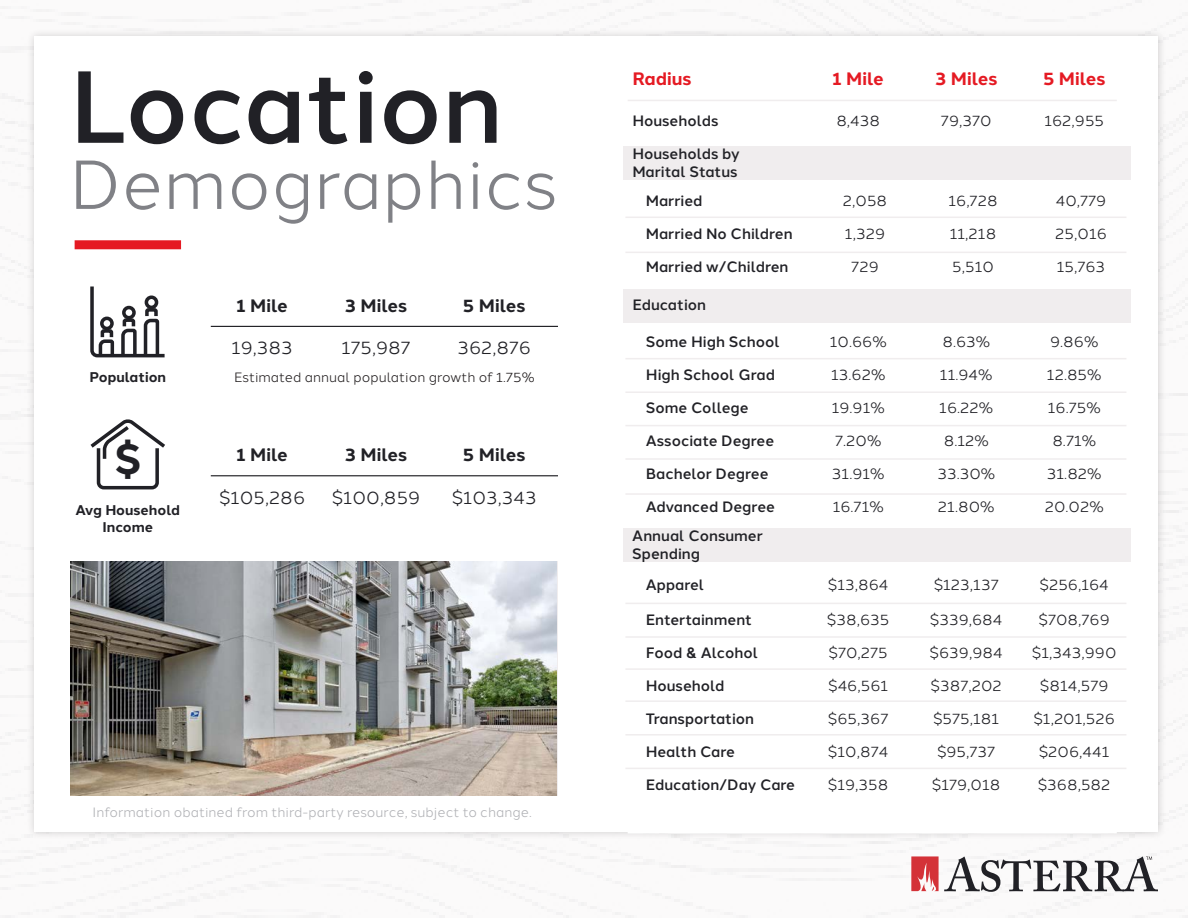
<style>
.page{position:relative;width:1188px;height:918px;background:#fff}
.page>*{position:absolute;margin:0;border:0;box-sizing:border-box;transform-origin:0 0}
.t1{font:500 102px "Halcom";color:#212126}
.t2{font:69px "Halcom";color:#808186}
.t3{font:700 42.15px "Halcom";color:#212126}
.t4{font:18px "Halcom";color:#212126}
.t5{font:700 18px "Halcom";color:#212126}
.t6{font:700 18px "Halcom";color:#e51a23}
.t7{font:15px "Halcom";color:#212126}
.t8{font:500 15px/18px "Halcom";color:#212126}
.t9{font:700 14.1px "Halcom";color:#212126}
.t10{font:13.5px "Halcom";color:#b0b1b5}
.t11{font:13.5px "Halcom";color:#231f20}
</style>
<div class="page">
<div style="left:26px;top:28px;width:1140px;height:812px;background:#f0eff0"></div>
<div style="left:34px;top:36px;width:1124px;height:796px;background:#fff"></div>
<svg style="left:911px;top:856px;width:247px;height:36px"></svg>
<svg style="left:90px;top:419px;width:75px;height:71px"></svg>
<div style="left:75px;top:240px;width:106px;height:9px;background:#e51a23"></div>
<hr style="left:211px;top:326px;width:347px;height:1px;background:#212126">
<hr style="left:211px;top:475px;width:347px;height:1px;background:#212126">
<img style="left:70px;top:562px;width:486px;height:234px">
<svg style="left:90px;top:286px;width:75px;height:72px"></svg>
<div style="left:100px;top:317px;width:14px;height:13px;border:4px solid #212126;border-radius:50%"></div>
<div style="left:122px;top:306px;width:14px;height:13px;border:4px solid #212126;border-radius:50%"></div>
<div style="left:145px;top:296px;width:13px;height:13px;border:4px solid #212126;border-radius:50%"></div>
<div style="left:623px;top:290px;width:507px;height:33px;background:#f0edee"></div>
<div style="left:623px;top:146px;width:507px;height:33px;background:#f0edee"></div>
<div style="left:623px;top:528px;width:507px;height:34px;background:#f0edee"></div>
<hr style="left:628px;top:100px;width:489px;height:1px;background:#f0edee">
<hr style="left:625px;top:217px;width:501px;height:1px;background:#f0edee">
<hr style="left:625px;top:252px;width:501px;height:1px;background:#f0edee">
<hr style="left:625px;top:358px;width:501px;height:1px;background:#f0edee">
<hr style="left:625px;top:391px;width:501px;height:2px;background:#f0edee">
<hr style="left:625px;top:425px;width:501px;height:1px;background:#f0edee">
<hr style="left:625px;top:458px;width:501px;height:2px;background:#f0edee">
<hr style="left:625px;top:493px;width:501px;height:2px;background:#f0edee">
<hr style="left:625px;top:603px;width:501px;height:1px;background:#f0edee">
<hr style="left:625px;top:636px;width:501px;height:2px;background:#f0edee">
<hr style="left:625px;top:668px;width:501px;height:2px;background:#f0edee">
<hr style="left:625px;top:700px;width:501px;height:2px;background:#f0edee">
<hr style="left:625px;top:734px;width:501px;height:2px;background:#f0edee">
<hr style="left:625px;top:768px;width:501px;height:1px;background:#f0edee">
<hr style="left:628px;top:832px;width:489px;height:1px;background:#fff">
<p class="t1" style="left:69px;top:25px;width:436px">Location</p>
<p class="t2" style="left:69px;top:130px;width:490px">Demographics</p>
<p class="t9" style="left:89px;top:366px;width:78px">Population</p>
<p class="t3" style="left:115px;top:426px;width:28px">$</p>
<p class="t9" style="left:75px;top:499px;width:106px">Avg Household</p>
<p class="t9" style="left:102px;top:515px;width:52px">Income</p>
<p class="t5" style="left:237px;top:291px;width:53px">1 Mile</p>
<p class="t5" style="left:345px;top:291px;width:64px">3 Miles</p>
<p class="t5" style="left:463px;top:291px;width:64px">5 Miles</p>
<p class="t4" style="left:231px;top:333px;width:63px">19,383</p>
<p class="t4" style="left:342px;top:333px;width:71px">175,987</p>
<p class="t4" style="left:458px;top:333px;width:75px">362,876</p>
<p class="t11" style="left:234px;top:366px;width:302px">Estimated annual population growth of 1.75%</p>
<p class="t5" style="left:237px;top:441px;width:53px">1 Mile</p>
<p class="t5" style="left:345px;top:441px;width:64px">3 Miles</p>
<p class="t5" style="left:463px;top:441px;width:64px">5 Miles</p>
<p class="t4" style="left:219px;top:483px;width:88px">$105,286</p>
<p class="t4" style="left:332px;top:483px;width:90px">$100,859</p>
<p class="t4" style="left:452px;top:483px;width:86px">$103,343</p>
<p class="t10" style="left:93px;top:802px;width:441px">Information obatined from third-party resource, subject to change.</p>
<p class="t6" style="left:632px;top:64px;width:61px">Radius</p>
<p class="t6" style="left:833px;top:64px;width:53px">1 Mile</p>
<p class="t6" style="left:935px;top:64px;width:64px">3 Miles</p>
<p class="t6" style="left:1043px;top:64px;width:64px">5 Miles</p>
<p class="t8" style="left:632px;top:111px;width:88px">Households</p>
<p class="t7" style="left:836px;top:109px;width:45px">8,438</p>
<p class="t7" style="left:941px;top:109px;width:52px">79,370</p>
<p class="t7" style="left:1044px;top:109px;width:61px">162,955</p>
<p class="t8" style="left:632px;top:144px;width:109px">Households by</p>
<p class="t8" style="left:632px;top:162px;width:107px">Marital Status</p>
<p class="t8" style="left:646px;top:190px;width:58px">Married</p>
<p class="t7" style="left:843px;top:189px;width:46px">2,058</p>
<p class="t7" style="left:948px;top:189px;width:51px">16,728</p>
<p class="t7" style="left:1056px;top:189px;width:52px">40,779</p>
<p class="t8" style="left:646px;top:223px;width:148px">Married No Children</p>
<p class="t7" style="left:845px;top:222px;width:42px">1,329</p>
<p class="t7" style="left:950px;top:222px;width:48px">11,218</p>
<p class="t7" style="left:1055px;top:222px;width:53px">25,016</p>
<p class="t8" style="left:646px;top:256px;width:144px">Married w/Children</p>
<p class="t7" style="left:851px;top:255px;width:29px">729</p>
<p class="t7" style="left:952px;top:255px;width:43px">5,510</p>
<p class="t7" style="left:1057px;top:255px;width:50px">15,763</p>
<p class="t8" style="left:632px;top:294px;width:75px">Education</p>
<p class="t8" style="left:646px;top:332px;width:136px">Some High School</p>
<p class="t7" style="left:830px;top:330px;width:58px">10.66%</p>
<p class="t7" style="left:942px;top:330px;width:49px">8.63%</p>
<p class="t7" style="left:1050px;top:330px;width:50px">9.86%</p>
<p class="t8" style="left:646px;top:365px;width:131px">High School Grad</p>
<p class="t7" style="left:831px;top:363px;width:56px">13.62%</p>
<p class="t7" style="left:940px;top:363px;width:54px">11.94%</p>
<p class="t7" style="left:1047px;top:363px;width:56px">12.85%</p>
<p class="t8" style="left:646px;top:398px;width:104px">Some College</p>
<p class="t7" style="left:832px;top:396px;width:55px">19.91%</p>
<p class="t7" style="left:939px;top:396px;width:55px">16.22%</p>
<p class="t7" style="left:1048px;top:396px;width:54px">16.75%</p>
<p class="t8" style="left:646px;top:431px;width:130px">Associate Degree</p>
<p class="t7" style="left:835px;top:429px;width:48px">7.20%</p>
<p class="t7" style="left:944px;top:429px;width:47px">8.12%</p>
<p class="t7" style="left:1052px;top:429px;width:45px">8.71%</p>
<p class="t8" style="left:646px;top:464px;width:124px">Bachelor Degree</p>
<p class="t7" style="left:832px;top:462px;width:54px">31.91%</p>
<p class="t7" style="left:937px;top:462px;width:59px">33.30%</p>
<p class="t7" style="left:1047px;top:462px;width:56px">31.82%</p>
<p class="t8" style="left:646px;top:497px;width:131px">Advanced Degree</p>
<p class="t7" style="left:833px;top:495px;width:53px">16.71%</p>
<p class="t7" style="left:938px;top:495px;width:58px">21.80%</p>
<p class="t7" style="left:1045px;top:495px;width:61px">20.02%</p>
<p class="t8" style="left:632px;top:525px;width:132px">Annual Consumer<br>Spending</p>
<p class="t8" style="left:646px;top:574px;width:60px">Apparel</p>
<p class="t7" style="left:828px;top:573px;width:62px">$13,864</p>
<p class="t7" style="left:934px;top:573px;width:67px">$123,137</p>
<p class="t7" style="left:1039px;top:573px;width:71px">$256,164</p>
<p class="t8" style="left:646px;top:609px;width:108px">Entertainment</p>
<p class="t7" style="left:827px;top:608px;width:64px">$38,635</p>
<p class="t7" style="left:930px;top:608px;width:74px">$339,684</p>
<p class="t7" style="left:1039px;top:608px;width:73px">$708,769</p>
<p class="t8" style="left:646px;top:642px;width:114px">Food &amp; Alcohol</p>
<p class="t7" style="left:829px;top:641px;width:61px">$70,275</p>
<p class="t7" style="left:930px;top:641px;width:75px">$639,984</p>
<p class="t7" style="left:1032px;top:641px;width:86px">$1,343,990</p>
<p class="t8" style="left:646px;top:675px;width:80px">Household</p>
<p class="t7" style="left:828px;top:674px;width:62px">$46,561</p>
<p class="t7" style="left:931px;top:674px;width:73px">$387,202</p>
<p class="t7" style="left:1040px;top:674px;width:70px">$814,579</p>
<p class="t8" style="left:646px;top:708px;width:110px">Transportation</p>
<p class="t7" style="left:828px;top:707px;width:62px">$65,367</p>
<p class="t7" style="left:933px;top:707px;width:68px">$575,181</p>
<p class="t7" style="left:1033px;top:707px;width:83px">$1,201,526</p>
<p class="t8" style="left:646px;top:741px;width:91px">Health Care</p>
<p class="t7" style="left:828px;top:740px;width:62px">$10,874</p>
<p class="t7" style="left:937px;top:740px;width:60px">$95,737</p>
<p class="t7" style="left:1039px;top:740px;width:72px">$206,441</p>
<p class="t8" style="left:646px;top:774px;width:151px">Education/Day Care</p>
<p class="t7" style="left:828px;top:773px;width:62px">$19,358</p>
<p class="t7" style="left:932px;top:773px;width:70px">$179,018</p>
<p class="t7" style="left:1038px;top:773px;width:74px">$368,582</p>
</div>
